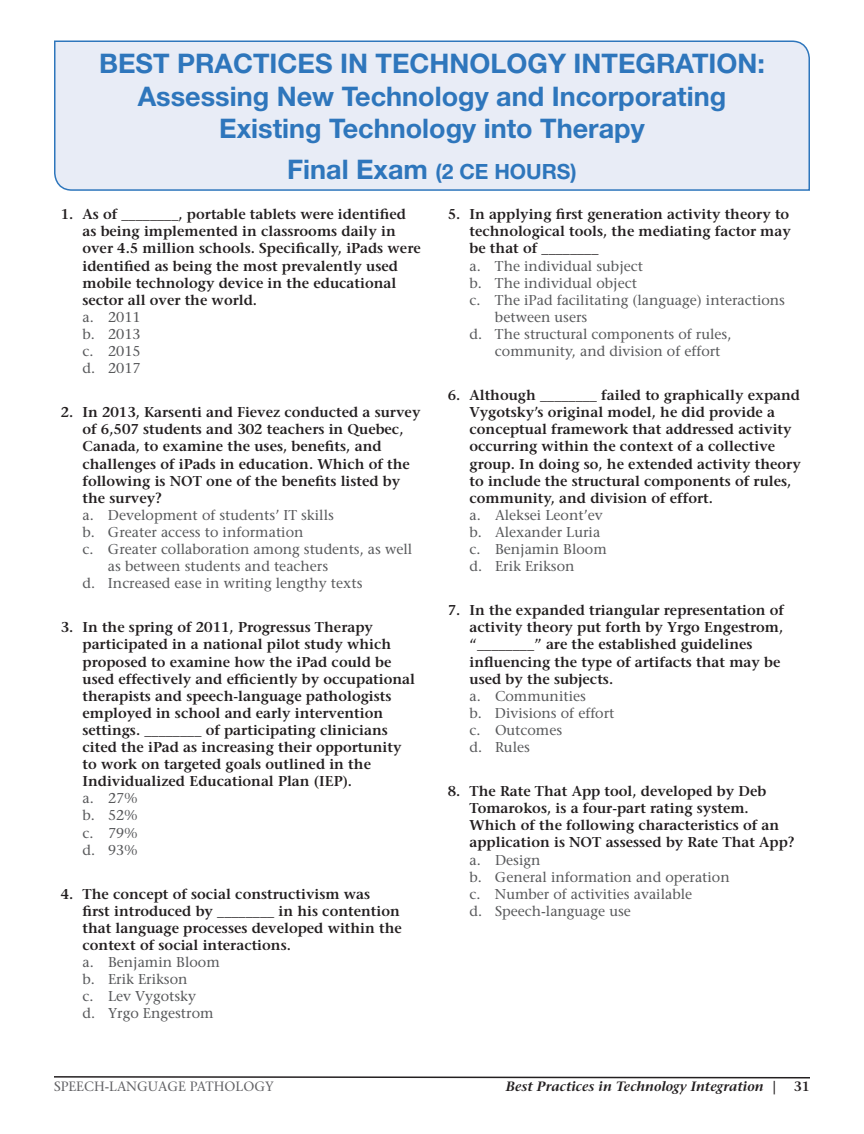
<style>
.page{position:relative;width:864px;height:1134px;background:#fff}
.page>*{position:absolute;margin:0;border:0;box-sizing:border-box;transform-origin:0 0}
.t1{font:700 27px/32.4px "Helvetica Neue LT Std";color:#2e76bc;text-align:center}
.t2{font:700 21px "Helvetica Neue LT Std";color:#2e76bc}
.t3{font:600 14.25px/17.1px "Stone Serif Std";color:#231f20}
.t4{font:500 14.25px/17.1px "Stone Serif Std";color:#57585a}
.t5{font:italic 600 13.5px "Stone Serif Std";color:#231f20}
.t6{font:500 13.5px "Stone Serif Std";color:#636366}
.t7{font:600 13.5px "Stone Serif Std";color:#231f20}
.s1{font-size:27px}
.s2{font-style:normal}
</style>
<div class="page">
<svg style="left:54px;top:1076px;width:756px;height:3px"></svg>
<div style="left:54px;top:40px;width:756px;height:151px;background:#e8ecf6"></div>
<h1 class="t1" style="left:99px;top:47px;width:667px">BEST PRACTICES IN TECHNOLOGY INTEGRATION:<br>Assessing New Technology and Incorporating<br>Existing Technology into Therapy</h1>
<h2 class="t2" style="left:287px;top:159px;width:291px"><span class="s1">Final Exam</span> (2 CE HOURS)</h2>
<p class="t3" style="left:82px;top:206px;width:340px;text-indent:-22px">1. As of ________, portable tablets were identified as being implemented in classrooms daily in over 4.5 million schools. Specifically, iPads were identified as being the most prevalently used mobile technology device in the educational sector all over the world.</p>
<p class="t4" style="left:82px;top:308px;width:60px;text-align:justify">a. 2011 b. 2013 c. 2015 d. 2017</p>
<p class="t3" style="left:82px;top:404px;width:339px;text-indent:-22px">2. In 2013, Karsenti and Fievez conducted a survey of 6,507 students and 302 teachers in Quebec, Canada, to examine the uses, benefits, and challenges of iPads in education. Which of the following is NOT one of the benefits listed by the survey?</p>
<p class="t4" style="left:82px;top:506px;width:253px">a. Development of students’ IT skills</p>
<p class="t4" style="left:82px;top:524px;width:223px">b. Greater access to information</p>
<p class="t4" style="left:82px;top:541px;width:331px">c. Greater collaboration among students, as well</p>
<p class="t4" style="left:108px;top:558px;width:222px">as between students and teachers</p>
<p class="t4" style="left:82px;top:575px;width:281px">d. Increased ease in writing lengthy texts</p>
<p class="t3" style="left:82px;top:619px;width:334px;text-indent:-22px">3. In the spring of 2011, Progressus Therapy participated in a national pilot study which proposed to examine how the iPad could be used effectively and efficiently by occupational therapists and speech-language pathologists employed in school and early intervention settings. ________ of participating clinicians cited the iPad as increasing their opportunity to work on targeted goals outlined in the Individualized Educational Plan (IEP).</p>
<p class="t4" style="left:82px;top:790px;width:56px;text-align:justify">a. 27% b. 52% c. 79% d. 93%</p>
<p class="t3" style="left:82px;top:885px;width:321px;text-indent:-22px">4. The concept of social constructivism was<br>first introduced by ________ in his contention that language processes developed within the context of social interactions.</p>
<p class="t4" style="left:82px;top:954px;width:139px">a. Benjamin Bloom b. Erik Erikson<br>c. Lev Vygotsky<br>d. Yrgo Engestrom</p>
<p class="t3" style="left:470px;top:206px;width:323px;text-align:justify;text-indent:-22px">5. In applying first generation activity theory to technological tools, the mediating factor may be that of ________</p>
<p class="t4" style="left:470px;top:257px;width:175px">a. The individual subject</p>
<p class="t4" style="left:470px;top:274px;width:169px">b. The individual object</p>
<p class="t4" style="left:470px;top:291px;width:317px">c. The iPad facilitating (language) interactions</p>
<p class="t4" style="left:495px;top:308px;width:94px">between users</p>
<p class="t4" style="left:470px;top:326px;width:264px">d. The structural components of rules,</p>
<p class="t4" style="left:495px;top:343px;width:227px">community, and division of effort</p>
<p class="t3" style="left:470px;top:387px;width:333px;text-indent:-22px">6. Although ________ failed to graphically expand Vygotsky’s original model, he did provide a conceptual framework that addressed activity occurring within the context of a collective group. In doing so, he extended activity theory to include the structural components of rules, community, and division of effort.</p>
<p class="t4" style="left:470px;top:506px;width:139px">a. Aleksei Leont’ev b. Alexander Luria c. Benjamin Bloom d. Erik Erikson</p>
<p class="t3" style="left:470px;top:602px;width:316px;text-indent:-22px">7. In the expanded triangular representation of activity theory put forth by Yrgo Engestrom, “________” are the established guidelines influencing the type of artifacts that may be used by the subjects.</p>
<p class="t4" style="left:470px;top:687px;width:146px">a. Communities<br>b. Divisions of effort c. Outcomes<br>d. Rules</p>
<p class="t3" style="left:470px;top:783px;width:327px;text-indent:-22px">8. The Rate That App tool, developed by Deb Tomarokos, is a four-part rating system.<br>Which of the following characteristics of an application is NOT assessed by Rate That App?</p>
<p class="t4" style="left:470px;top:851px;width:262px">a. Design<br>b. General information and operation c. Number of activities available<br>d. Speech-language use</p>
<p class="t6" style="left:54px;top:1078px;width:221px">SPEECH-LANGUAGE PATHOLOGY</p>
<p class="t5" style="left:506px;top:1078px;width:272px">Best Practices in Technology Integration <span class="s2">|</span></p>
<p class="t7" style="left:794px;top:1078px;width:18px">31</p>
</div>
